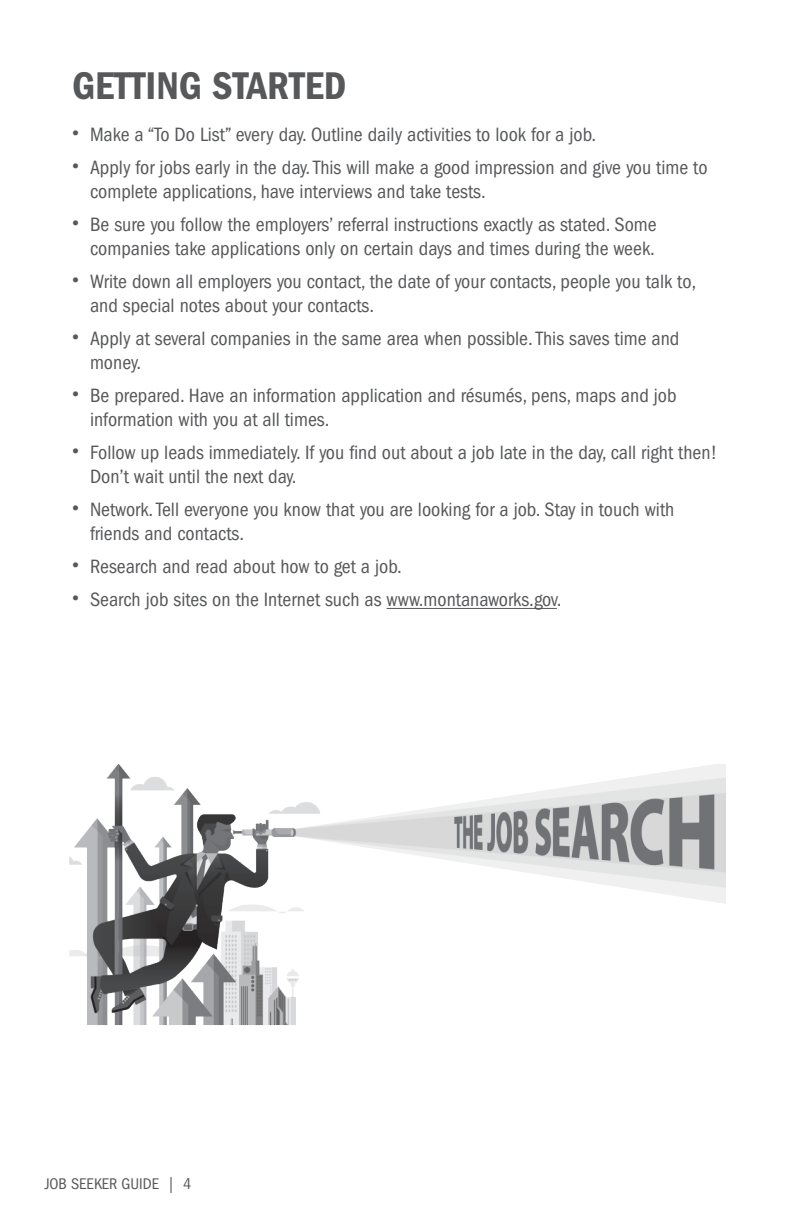
<style>
.page{position:relative;width:792px;height:1224px;background:#fff}
.page>*{position:absolute;margin:0;border:0;box-sizing:border-box;transform-origin:0 0}
.t1{font:40px "ITC Franklin Gothic Std Dm Cd";color:#57585a}
.t2{font:condensed 20px/24px "ITC Franklin Gothic Std";color:#57585a}
.t3{font:condensed 16px "ITC Franklin Gothic Std";color:#57585a}
.s1{font-family:"Helvetica";font-weight:300;font-stretch:normal;font-size:14px}
</style>
<div class="page">
<hr style="left:387px;top:608px;width:170px;height:1px;background:#57585a">
<img style="left:69px;top:764px;width:657px;height:261px">
<h1 class="t1" style="left:72px;top:63px;width:276px">GETTING STARTED</h1>
<p class="t2" style="left:72px;top:123px;width:526px"><span class="s1">•</span> Make a “To Do List” every day. Outline daily activities to look for a job.</p>
<p class="t2" style="left:90px;top:156px;width:619px;text-indent:-18px"><span class="s1">•</span> Apply for jobs early in the day. This will make a good impression and give you time to complete applications, have interviews and take tests.</p>
<p class="t2" style="left:72px;top:213px;width:586px;text-align:right"><span class="s1">•</span> Be sure you follow the employers’ referral instructions exactly as stated. Some companies take applications only on certain days and times during the week.</p>
<p class="t2" style="left:90px;top:270px;width:608px;text-indent:-18px"><span class="s1">•</span> Write down all employers you contact, the date of your contacts, people you talk to, and special notes about your contacts.</p>
<p class="t2" style="left:90px;top:327px;width:591px;text-indent:-18px"><span class="s1">•</span> Apply at several companies in the same area when possible. This saves time and money.</p>
<p class="t2" style="left:90px;top:384px;width:588px;text-indent:-18px"><span class="s1">•</span> Be prepared. Have an information application and résumés, pens, maps and job information with you at all times.</p>
<p class="t2" style="left:90px;top:441px;width:629px;text-indent:-18px"><span class="s1">•</span> Follow up leads immediately. If you find out about a job late in the day, call right then!<br>Don’t wait until the next day.</p>
<p class="t2" style="left:90px;top:498px;width:586px;text-indent:-18px"><span class="s1">•</span> Network. Tell everyone you know that you are looking for a job. Stay in touch with friends and contacts.</p>
<p class="t2" style="left:72px;top:555px;width:331px"><span class="s1">•</span> Research and read about how to get a job.</p>
<p class="t2" style="left:72px;top:588px;width:491px"><span class="s1">•</span> Search job sites on the Internet such as www.montanaworks.gov.</p>
<p class="t3" style="left:45px;top:1175px;width:148px">JOB SEEKER GUIDE | 4</p>
</div>
